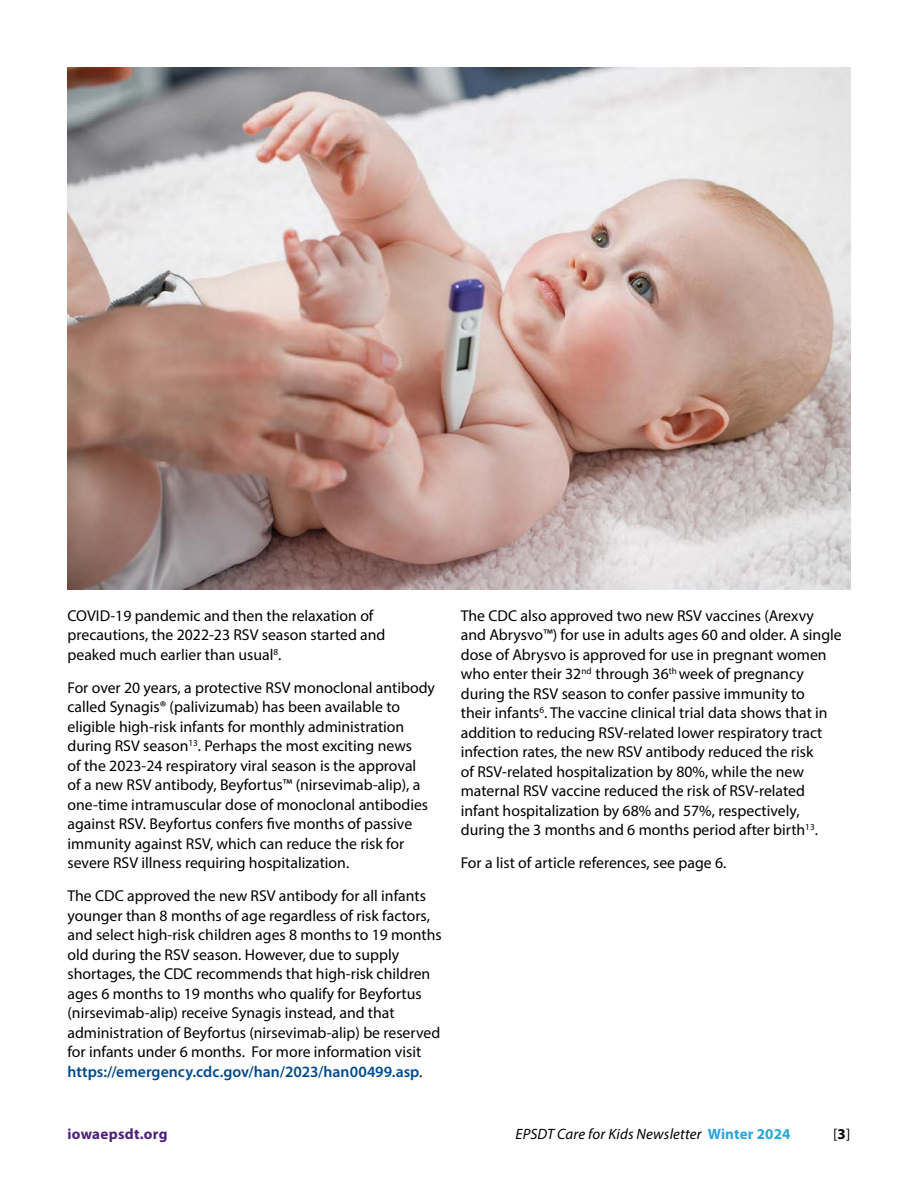
<style>
.page{position:relative;width:918px;height:1188px;background:#fff}
.page>*{position:absolute;margin:0;border:0;box-sizing:border-box;transform-origin:0 0}
.Body_text{font:15.75px/19.5px "Myriad Pro";color:#000}
.t1{font:italic 15px "Myriad Pro";letter-spacing:.01em;color:#000}
.t2{font:700 15px "Myriad Pro";letter-spacing:.02em;color:#4d207a}
.t3{font:15px "Myriad Pro";color:#000}
.s1{font-weight:600;color:#004a8f}
.s2{font-weight:700;font-style:normal;color:#28a5de}
.s3{font-weight:700}
</style>
<div class="page">
<img style="left:68px;top:68px;width:783px;height:522px">
<p class="Body_text" style="left:68px;top:606px;width:320px">COVID-19 pandemic and then the relaxation of precautions, the 2022-23 RSV season started and peaked much earlier than usual<sup>8</sup>.</p>
<p class="Body_text" style="left:68px;top:678px;width:369px">For over 20 years, a protective RSV monoclonal antibody called Synagis® (palivizumab) has been available to eligible high-risk infants for monthly administration during RSV season<sup>13</sup>. Perhaps the most exciting news<br>of the 2023-24 respiratory viral season is the approval<br>of a new RSV antibody, Beyfortus™ (nirsevimab-alip), a one-time intramuscular dose of monoclonal antibodies against RSV. Beyfortus confers five months of passive immunity against RSV, which can reduce the risk for severe RSV illness requiring hospitalization.</p>
<p class="Body_text" style="left:68px;top:886px;width:376px">The CDC approved the new RSV antibody for all infants younger than 8 months of age regardless of risk factors, and select high-risk children ages 8 months to 19 months old during the RSV season. However, due to supply shortages, the CDC recommends that high-risk children ages 6 months to 19 months who qualify for Beyfortus (nirsevimab-alip) receive Synagis instead, and that administration of Beyfortus (nirsevimab-alip) be reserved for infants under 6 months. For more information visit <span class="s1">https://emergency.cdc.gov/han/2023/han00499.asp</span>.</p>
<p class="Body_text" style="left:461px;top:606px;width:382px">The CDC also approved two new RSV vaccines (Arexvy and Abrysvo™) for use in adults ages 60 and older. A single dose of Abrysvo is approved for use in pregnant women who enter their 32<sup>nd</sup> through 36<sup>th</sup> week of pregnancy during the RSV season to confer passive immunity to<br>their infants<sup>6</sup>. The vaccine clinical trial data shows that in addition to reducing RSV-related lower respiratory tract infection rates, the new RSV antibody reduced the risk<br>of RSV-related hospitalization by 80%, while the new maternal RSV vaccine reduced the risk of RSV-related infant hospitalization by 68% and 57%, respectively, during the 3 months and 6 months period after birth<sup>13</sup>.</p>
<p class="Body_text" style="left:461px;top:853px;width:267px">For a list of article references, see page 6.</p>
<p class="t2" style="left:68px;top:1125px;width:102px">iowaepsdt.org</p>
<p class="t1" style="left:516px;top:1124px;width:276px">EPSDT Care for Kids Newsletter <span class="s2">Winter 2024</span></p>
<p class="t3" style="left:833px;top:1124px;width:19px">[<span class="s3">3</span>]</p>
</div>
